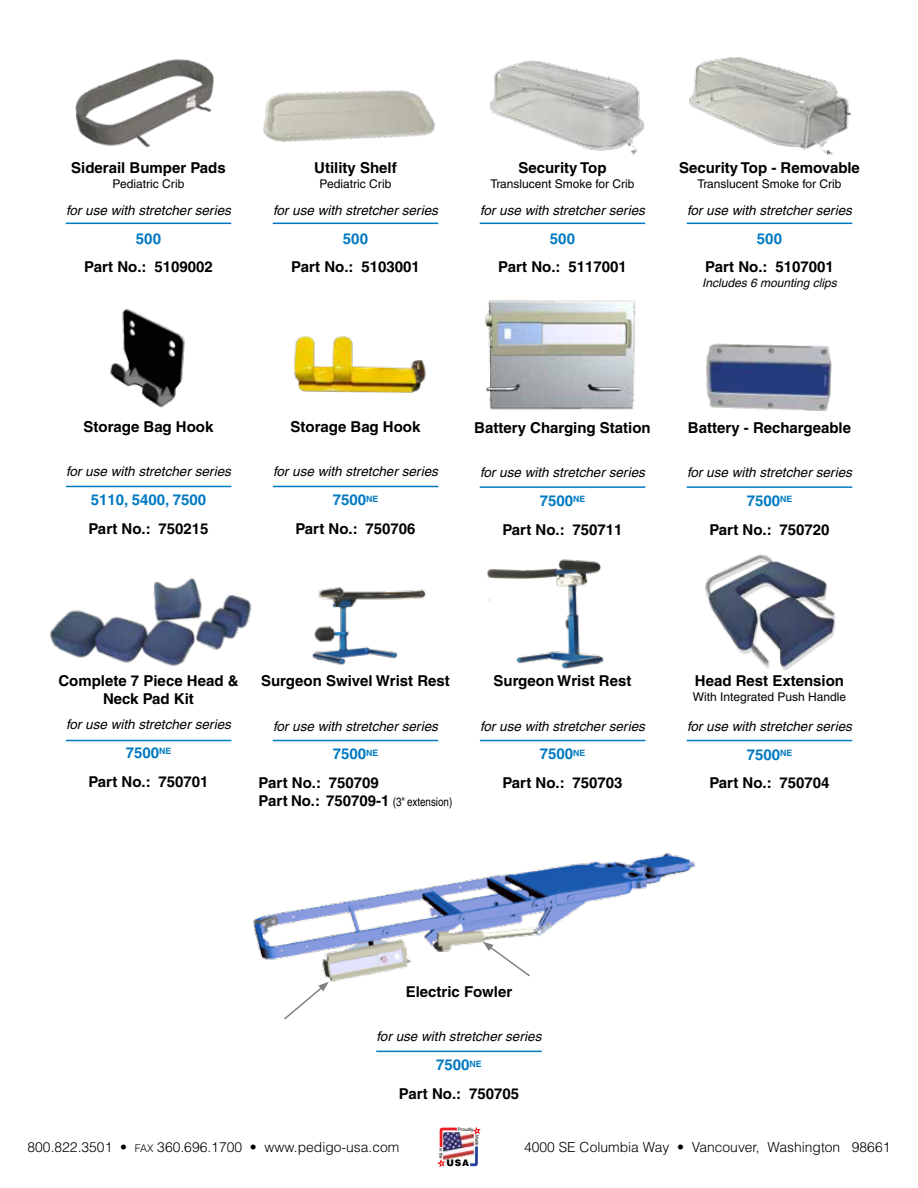
<style>
.page{position:relative;width:918px;height:1188px;background:#fff}
.page>*{position:absolute;margin:0;border:0;box-sizing:border-box;transform-origin:0 0}
.t1{font:700 15px/28.8px "Helvetica";color:#000;text-align:center}
.t2{font:700 15px "Helvetica";color:#0079c1}
.t3{font:300 13.8px "Helvetica";color:#000}
.t4{font:italic 13.5px "Helvetica";color:#000}
.t5{font:12px "Helvetica";color:#000}
.t6{font:italic 12px "Helvetica";color:#000}
.t7{font:900 9px "Helvetica";color:#000}
.t8{font:4.65px "Helvetica";color:#000}
.t9{font:4.35px "Helvetica";color:#000}
.s1{color:#0079c1}
.s2{font-weight:400;font-stretch:condensed;font-size:12px}
.s3{font-size:10.5px}
</style>
<div class="page">
<svg style="left:437px;top:1127px;width:43px;height:41px"></svg>
<img style="left:253px;top:852px;width:442px;height:130px">
<hr style="left:66px;top:486px;width:165px;height:1px;background:#0079c1">
<hr style="left:66px;top:740px;width:165px;height:1px;background:#0079c1">
<hr style="left:273px;top:740px;width:165px;height:1px;background:#0079c1">
<hr style="left:480px;top:740px;width:165px;height:1px;background:#0079c1">
<hr style="left:376px;top:1051px;width:166px;height:1px;background:#0079c1">
<hr style="left:687px;top:740px;width:165px;height:1px;background:#0079c1">
<hr style="left:687px;top:486px;width:165px;height:2px;background:#0079c1">
<hr style="left:480px;top:486px;width:165px;height:2px;background:#0079c1">
<img style="left:689px;top:57px;width:162px;height:98px">
<img style="left:75px;top:59px;width:138px;height:89px">
<img style="left:263px;top:90px;width:172px;height:52px">
<img style="left:490px;top:60px;width:155px;height:95px">
<hr style="left:66px;top:223px;width:165px;height:1px;background:#0079c1">
<hr style="left:273px;top:223px;width:165px;height:1px;background:#0079c1">
<hr style="left:480px;top:223px;width:165px;height:1px;background:#0079c1">
<hr style="left:687px;top:223px;width:165px;height:1px;background:#0079c1">
<img style="left:110px;top:309px;width:75px;height:99px">
<svg style="left:284px;top:982px;width:45px;height:38px"></svg>
<svg style="left:483px;top:942px;width:49px;height:36px"></svg>
<img style="left:485px;top:300px;width:151px;height:110px">
<img style="left:706px;top:343px;width:126px;height:68px">
<img style="left:705px;top:554px;width:131px;height:116px">
<img style="left:312px;top:587px;width:114px;height:78px">
<img style="left:50px;top:578px;width:202px;height:88px">
<img style="left:487px;top:559px;width:117px;height:110px">
<hr style="left:273px;top:486px;width:165px;height:1px;background:#0079c1">
<img style="left:294px;top:336px;width:132px;height:57px">
<p class="t1" style="left:71px;top:154px;width:156px">Siderail Bumper Pads</p>
<p class="t5" style="left:113px;top:177px;width:73px">Pediatric Crib</p>
<p class="t4" style="left:66px;top:202px;width:166px">for use with stretcher series</p>
<p class="t2" style="left:136px;top:229px;width:27px">500</p>
<p class="t1" style="left:84px;top:253px;width:130px">Part No.: 5109002</p>
<p class="t1" style="left:314px;top:154px;width:84px">Utility Shelf</p>
<p class="t5" style="left:320px;top:177px;width:73px">Pediatric Crib</p>
<p class="t4" style="left:273px;top:202px;width:166px">for use with stretcher series</p>
<p class="t2" style="left:343px;top:229px;width:27px">500</p>
<p class="t1" style="left:291px;top:253px;width:130px">Part No.: 5103001</p>
<p class="t1" style="left:518px;top:154px;width:90px">Security Top</p>
<p class="t5" style="left:490px;top:177px;width:146px">Translucent Smoke for Crib</p>
<p class="t4" style="left:480px;top:202px;width:166px">for use with stretcher series</p>
<p class="t2" style="left:550px;top:229px;width:27px">500</p>
<p class="t1" style="left:498px;top:253px;width:130px">Part No.: 5117001</p>
<p class="t1" style="left:679px;top:154px;width:182px">Security Top - Removable</p>
<p class="t5" style="left:697px;top:177px;width:146px">Translucent Smoke for Crib</p>
<p class="t4" style="left:687px;top:202px;width:166px">for use with stretcher series</p>
<p class="t2" style="left:757px;top:229px;width:27px">500</p>
<p class="t1" style="left:705px;top:253px;width:130px">Part No.: 5107001</p>
<p class="t6" style="left:702px;top:276px;width:136px">Includes 6 mounting clips</p>
<p class="t1" style="left:84px;top:412px;width:131px">Storage Bag Hook</p>
<p class="t4" style="left:66px;top:464px;width:166px">for use with stretcher series</p>
<p class="t2" style="left:91px;top:491px;width:117px">5110, 5400, 7500</p>
<p class="t1" style="left:88px;top:514px;width:122px">Part No.: 750215</p>
<p class="t1" style="left:291px;top:412px;width:131px">Storage Bag Hook</p>
<p class="t4" style="left:273px;top:464px;width:166px">for use with stretcher series</p>
<p class="t1" style="left:295px;top:485px;width:122px"><span class="s1">7500</span><sup>NE<br></sup>Part No.: 750706</p>
<p class="t1" style="left:474px;top:413px;width:178px">Battery Charging Station</p>
<p class="t4" style="left:480px;top:465px;width:166px">for use with stretcher series</p>
<p class="t1" style="left:502px;top:486px;width:122px"><span class="s1">7500</span><sup>NE<br></sup>Part No.: 750711</p>
<p class="t1" style="left:688px;top:413px;width:165px">Battery - Rechargeable</p>
<p class="t4" style="left:687px;top:465px;width:166px">for use with stretcher series</p>
<p class="t1" style="left:709px;top:486px;width:122px"><span class="s1">7500</span><sup>NE<br></sup>Part No.: 750720</p>
<p class="t1" style="left:58px;top:672px;width:182px;line-height:18px">Complete 7 Piece Head &amp;<br>Neck Pad Kit</p>
<p class="t4" style="left:66px;top:716px;width:166px">for use with stretcher series</p>
<p class="t1" style="left:88px;top:738px;width:122px"><span class="s1">7500</span><sup>NE<br></sup>Part No.: 750701</p>
<p class="t1" style="left:261px;top:666px;width:190px">Surgeon Swivel Wrist Rest</p>
<p class="t4" style="left:273px;top:718px;width:166px">for use with stretcher series</p>
<p class="t1" style="left:259px;top:739px;width:122px;text-align:right"><span class="s1">7500</span><sup>NE<br></sup>Part No.: 750709</p>
<p class="t1" style="left:259px;top:786px;width:195px">Part No.: 750709-1 <span class="s2">(3" extension)</span></p>
<p class="t1" style="left:494px;top:666px;width:139px">Surgeon Wrist Rest</p>
<p class="t4" style="left:480px;top:718px;width:166px">for use with stretcher series</p>
<p class="t1" style="left:502px;top:739px;width:122px"><span class="s1">7500</span><sup>NE<br></sup>Part No.: 750703</p>
<p class="t1" style="left:695px;top:666px;width:151px">Head Rest Extension</p>
<p class="t5" style="left:693px;top:689px;width:155px">With Integrated Push Handle</p>
<p class="t4" style="left:687px;top:718px;width:166px">for use with stretcher series</p>
<p class="t1" style="left:709px;top:740px;width:122px"><span class="s1">7500</span><sup>NE<br></sup>Part No.: 750704</p>
<p class="t1" style="left:406px;top:977px;width:108px">Electric Fowler</p>
<p class="t4" style="left:377px;top:1029px;width:166px">for use with stretcher series</p>
<p class="t1" style="left:399px;top:1050px;width:122px"><span class="s1">7500</span><sup>NE<br></sup>Part No.: 750705</p>
<p class="t8" style="left:458px;top:1126px;width:17px">Proudly</p>
<p class="t3" style="left:28px;top:1139px;width:373px">800.822.3501 • <span class="s3">FAX</span> 360.696.1700 • www.pedigo-usa.com</p>
<p class="t9" style="left:480px;top:1135px;width:12px;rotate:90deg">Made</p>
<p class="t9" style="left:444px;top:1148px;width:12px;rotate:90deg">in the</p>
<p class="t7" style="left:446px;top:1157px;width:24px">USA</p>
<p class="t3" style="left:524px;top:1139px;width:368px">4000 SE Columbia Way • Vancouver, Washington 98661</p>
</div>
